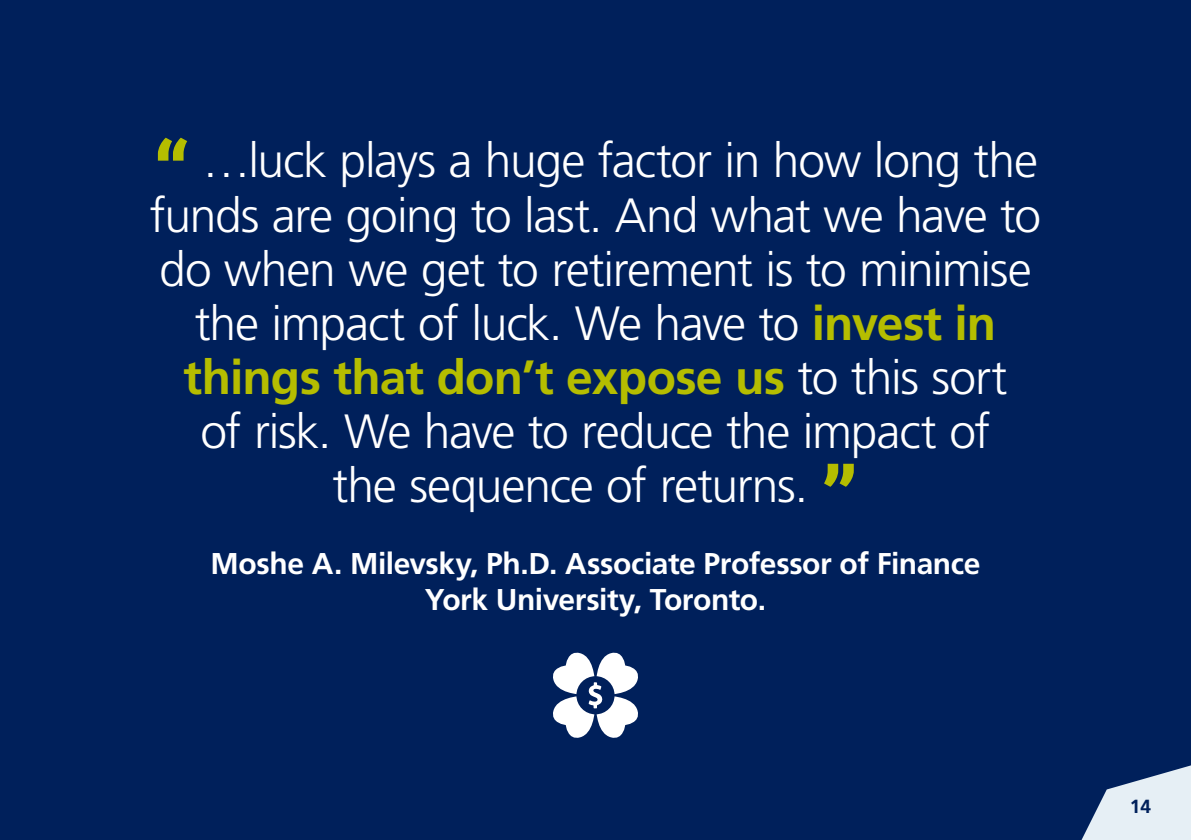
<style>
.page{position:relative;width:1191px;height:840px;background:#fff}
.page>*{position:absolute;margin:0;border:0;box-sizing:border-box;transform-origin:0 0}
.t1{font:300 48px/54px "Frutiger LT Pro";letter-spacing:-.025em;color:#fff;text-align:center}
.t2{font:700 30px/36px "Frutiger LT Pro";letter-spacing:-.015em;color:#fff;text-align:center}
.t3{font:700 19px "Frutiger LT Pro";color:#00205b}
.s1{font-family:"Roboto";font-weight:900;font-size:88px;color:#b5bd00}
.s2{font-weight:700;color:#b5bd00}
</style>
<div class="page">
<div style="left:0;top:0;width:1191px;height:839px;background:#00205b"></div>
<svg style="left:1082px;top:765px;width:109px;height:74px"></svg>
<svg style="left:553px;top:652px;width:85px;height:86px"></svg>
<p class="t1" style="left:150px;top:134px;width:892px"><span class="s1">“</span> …luck plays a huge factor in how long the funds are going to last. And what we have to do when we get to retirement is to minimise the impact of luck. We have to <span class="s2">invest in things that don’t expose us</span> to this sort<br>of risk. We have to reduce the impact of<br>the sequence of returns. <span class="s1">”</span></p>
<p class="t2" style="left:211px;top:545px;width:771px">Moshe A. Milevsky, Ph.D. Associate Professor of Finance<br>York University, Toronto.</p>
<p class="t3" style="left:1130px;top:795px;width:23px">14</p>
</div>
